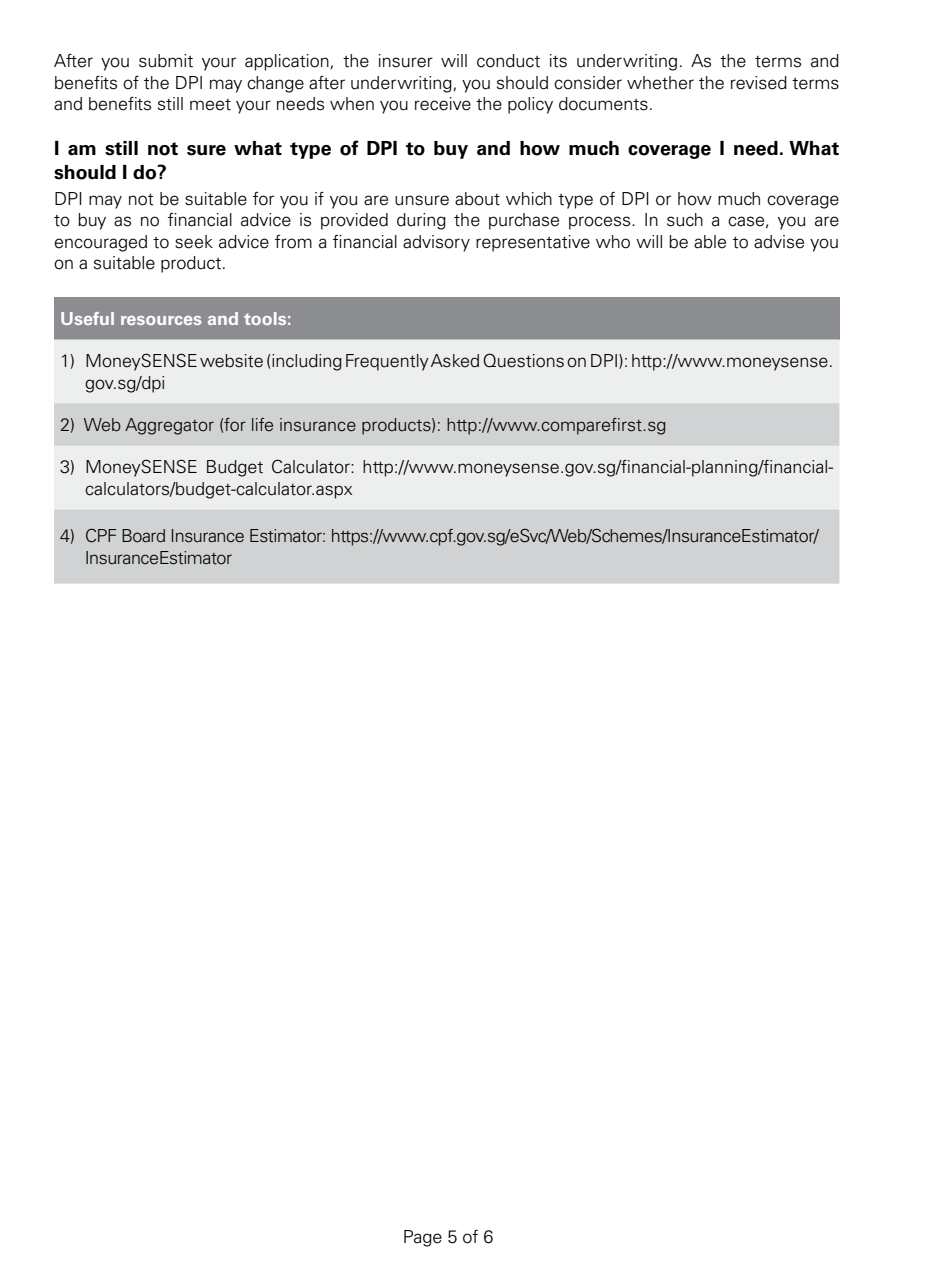
<style>
.page{position:relative;width:936px;height:1263px;background:#fff}
.page>*{position:absolute;margin:0;border:0;box-sizing:border-box;transform-origin:0 0}
.t1{font:700 19.5px/23.4px "Univers LT Std";color:#000}
.t2{font:300 18px/21.6px "Univers LT Std";color:#000;text-align:justify}
.t3{font:300 18px/21.6px "Univers LT Std";letter-spacing:-.025em;color:#000}
.t4{font:700 18px "Univers LT Std";color:#fff}
</style>
<div class="page">
<div style="left:54px;top:297px;width:785px;height:42px;background:#8b8d90"></div>
<div style="left:54px;top:339px;width:785px;height:64px;background:#edeeee"></div>
<svg style="left:54px;top:403px;width:785px;height:181px;background:#dadcdc"></svg>
<p class="t2" style="left:54px;top:50px;width:786px">After you submit your application, the insurer will conduct its underwriting. As the terms and benefits of the DPI may change after underwriting, you should consider whether the revised terms and benefits still meet your needs when you receive the policy documents.</p>
<p class="t1" style="left:54px;top:137px;width:786px">I am still not sure what type of DPI to buy and how much coverage I need. What should I do?</p>
<p class="t2" style="left:54px;top:187px;width:786px">DPI may not be suitable for you if you are unsure about which type of DPI or how much coverage to buy as no financial advice is provided during the purchase process. In such a case, you are encouraged to seek advice from a financial advisory representative who will be able to advise you on a suitable product.</p>
<p class="t4" style="left:60px;top:308px;width:233px">Useful resources and tools:</p>
<p class="t2" style="left:85px;top:350px;width:749px;text-indent:-25px">1) MoneySENSE website (including Frequently Asked Questions on DPI): http://www.moneysense. gov.sg/dpi</p>
<p class="t2" style="left:60px;top:414px;width:607px">2) Web Aggregator (for life insurance products): http://www.comparefirst.sg</p>
<p class="t2" style="left:85px;top:456px;width:749px;text-indent:-25px">3) MoneySENSE Budget Calculator: http://www.moneysense.gov.sg/financial-planning/financial&shy;calculators/budget-calculator.aspx</p>
<p class="t3" style="left:85px;top:525px;width:735px;text-indent:-25px">4) CPF Board Insurance Estimator: https://www.cpf.gov.sg/eSvc/Web/Schemes/InsuranceEstimator/<br>InsuranceEstimator</p>
<p class="t2" style="left:403px;top:1226px;width:92px">Page 5 of 6</p>
</div>
